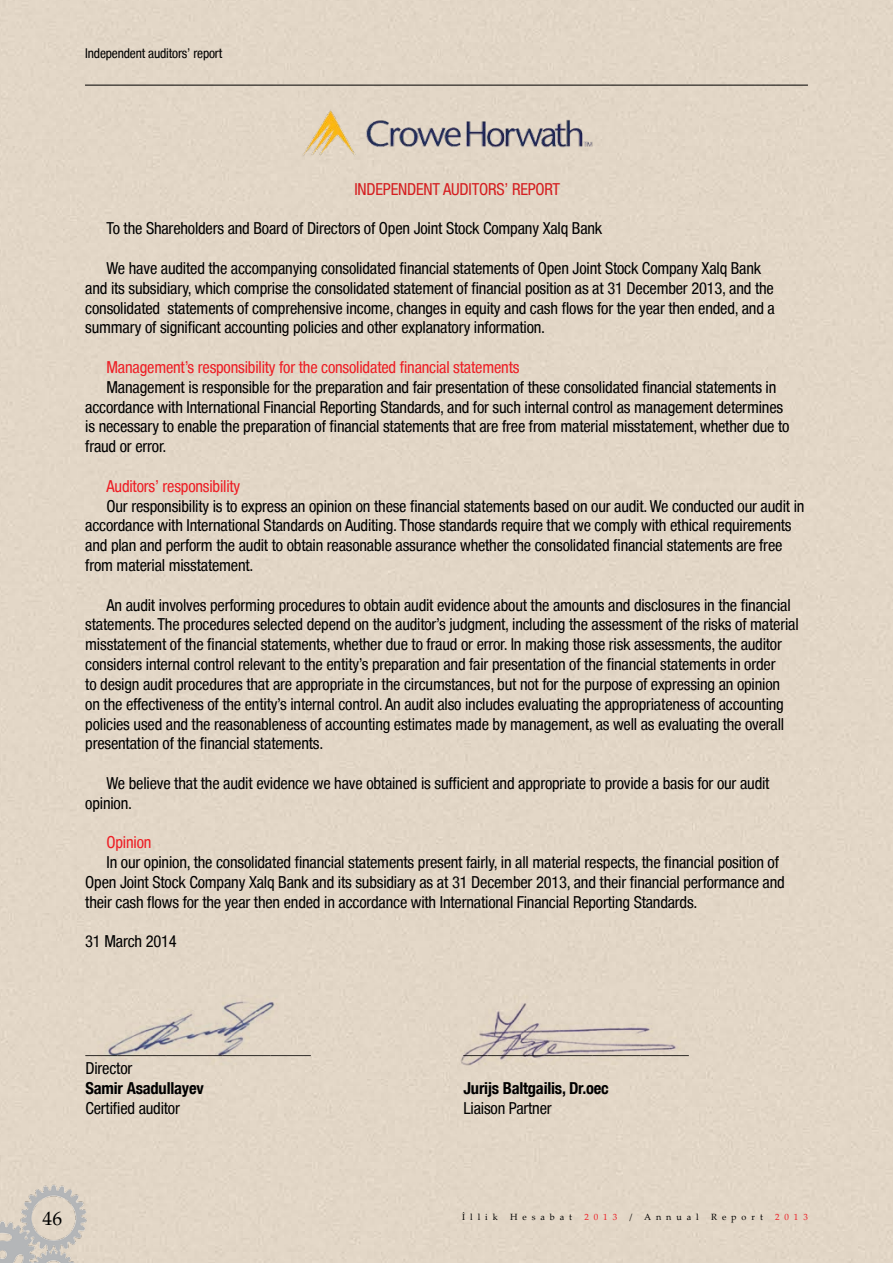
<style>
.page{position:relative;width:893px;height:1263px;background:#fff}
.page>*{position:absolute;margin:0;border:0;box-sizing:border-box;transform-origin:0 0}
.t1{font:19.5px "Palatino Linotype";color:#000}
.t2{font:condensed 16.5px/19.8px "Helvetica Neue Condensed";letter-spacing:-.01em;color:#000}
.t3{font:condensed 16.5px "Helvetica Neue Condensed";letter-spacing:-.01em;color:#ed1d24}
.t4{font:700 condensed 16.5px "Helvetica Neue Condensed";letter-spacing:-.01em;color:#000}
.t5{font:condensed 16.5px "Helvetica Neue Condensed";color:#d51e20}
.t6{font:condensed 13.5px "Helvetica Neue Condensed";letter-spacing:-.01em;color:#000}
.t7{font:9px "Palatino Linotype";letter-spacing:.55em;color:#000}
.t8{font:9px "Palatino Linotype";letter-spacing:.55em;color:#ed1d24}
</style>
<div class="page">
<img style="left:0;top:1178px;width:91px;height:85px">
<hr style="left:85px;top:85px;width:723px;height:1px;background:#000">
<img style="left:417px;top:954px;width:278px;height:139px">
<img style="left:70px;top:954px;width:230px;height:139px">
<img style="left:299px;top:108px;width:295px;height:51px">
<p class="t6" style="left:85px;top:45px;width:139px">Independent auditors’ report</p>
<p class="t5" style="left:354px;top:179px;width:13px">Independent</p>
<p class="t5" style="left:443px;top:179px;width:9px">auditors</p>
<p class="t5" style="left:504px;top:179px;width:17px">’ report</p>
<p class="t2" style="left:107px;top:219px;width:497px">To the Shareholders and Board of Directors of Open Joint Stock Company Xalq Bank</p>
<p class="t2" style="left:85px;top:258px;width:691px;text-indent:21px">We have audited the accompanying consolidated financial statements of Open Joint Stock Company Xalq Bank and its subsidiary, which comprise the consolidated statement of financial position as at 31 December 2013, and the consolidated statements of comprehensive income, changes in equity and cash flows for the year then ended, and a summary of significant accounting policies and other explanatory information.</p>
<p class="t3" style="left:107px;top:358px;width:414px">Management’s responsibility for the consolidated financial statements</p>
<p class="t2" style="left:85px;top:377px;width:706px;text-indent:21px">Management is responsible for the preparation and fair presentation of these consolidated financial statements in accordance with International Financial Reporting Standards, and for such internal control as management determines is necessary to enable the preparation of financial statements that are free from material misstatement, whether due to fraud or error.</p>
<p class="t3" style="left:107px;top:476px;width:135px">Auditors’ responsibility</p>
<p class="t2" style="left:85px;top:496px;width:721px;text-indent:21px">Our responsibility is to express an opinion on these financial statements based on our audit. We conducted our audit in accordance with International Standards on Auditing. Those standards require that we comply with ethical requirements and plan and perform the audit to obtain reasonable assurance whether the consolidated financial statements are free from material misstatement.</p>
<p class="t2" style="left:85px;top:595px;width:715px;text-indent:21px">An audit involves performing procedures to obtain audit evidence about the amounts and disclosures in the financial statements. The procedures selected depend on the auditor’s judgment, including the assessment of the risks of material misstatement of the financial statements, whether due to fraud or error. In making those risk assessments, the auditor considers internal control relevant to the entity’s preparation and fair presentation of the financial statements in order<br>to design audit procedures that are appropriate in the circumstances, but not for the purpose of expressing an opinion on the effectiveness of the entity’s internal control. An audit also includes evaluating the appropriateness of accounting policies used and the reasonableness of accounting estimates made by management, as well as evaluating the overall presentation of the financial statements.</p>
<p class="t2" style="left:85px;top:773px;width:686px;text-indent:21px">We believe that the audit evidence we have obtained is sufficient and appropriate to provide a basis for our audit opinion.</p>
<p class="t3" style="left:107px;top:833px;width:46px">Opinion</p>
<p class="t2" style="left:85px;top:852px;width:701px;text-indent:21px">In our opinion, the consolidated financial statements present fairly, in all material respects, the financial position of<br>Open Joint Stock Company Xalq Bank and its subsidiary as at 31 December 2013, and their financial performance and their cash flows for the year then ended in accordance with International Financial Reporting Standards.</p>
<p class="t2" style="left:85px;top:931px;width:93px">31 March 2014</p>
<p class="t2" style="left:85px;top:1038px;width:227px">____________________________</p>
<p class="t2" style="left:463px;top:1038px;width:227px">____________________________</p>
<p class="t2" style="left:85px;top:1058px;width:48px">Director</p>
<p class="t4" style="left:85px;top:1078px;width:120px">Samir Asadullayev</p>
<p class="t4" style="left:463px;top:1078px;width:147px">Jurijs Baltgailis, Dr.oec</p>
<p class="t2" style="left:85px;top:1098px;width:96px">Certified auditor</p>
<p class="t2" style="left:463px;top:1098px;width:90px">Liaison Partner</p>
<p class="t1" style="left:43px;top:1205px;width:21px">46</p>
<p class="t7" style="left:462px;top:1210px;width:37px">İllik</p>
<p class="t7" style="left:510px;top:1210px;width:64px">Hesabat</p>
<p class="t8" style="left:584px;top:1210px;width:34px">2013</p>
<p class="t7" style="left:629px;top:1210px;width:4px">/</p>
<p class="t7" style="left:644px;top:1210px;width:56px">Annual</p>
<p class="t7" style="left:711px;top:1210px;width:53px">Report</p>
<p class="t8" style="left:775px;top:1210px;width:34px">2013</p>
</div>
